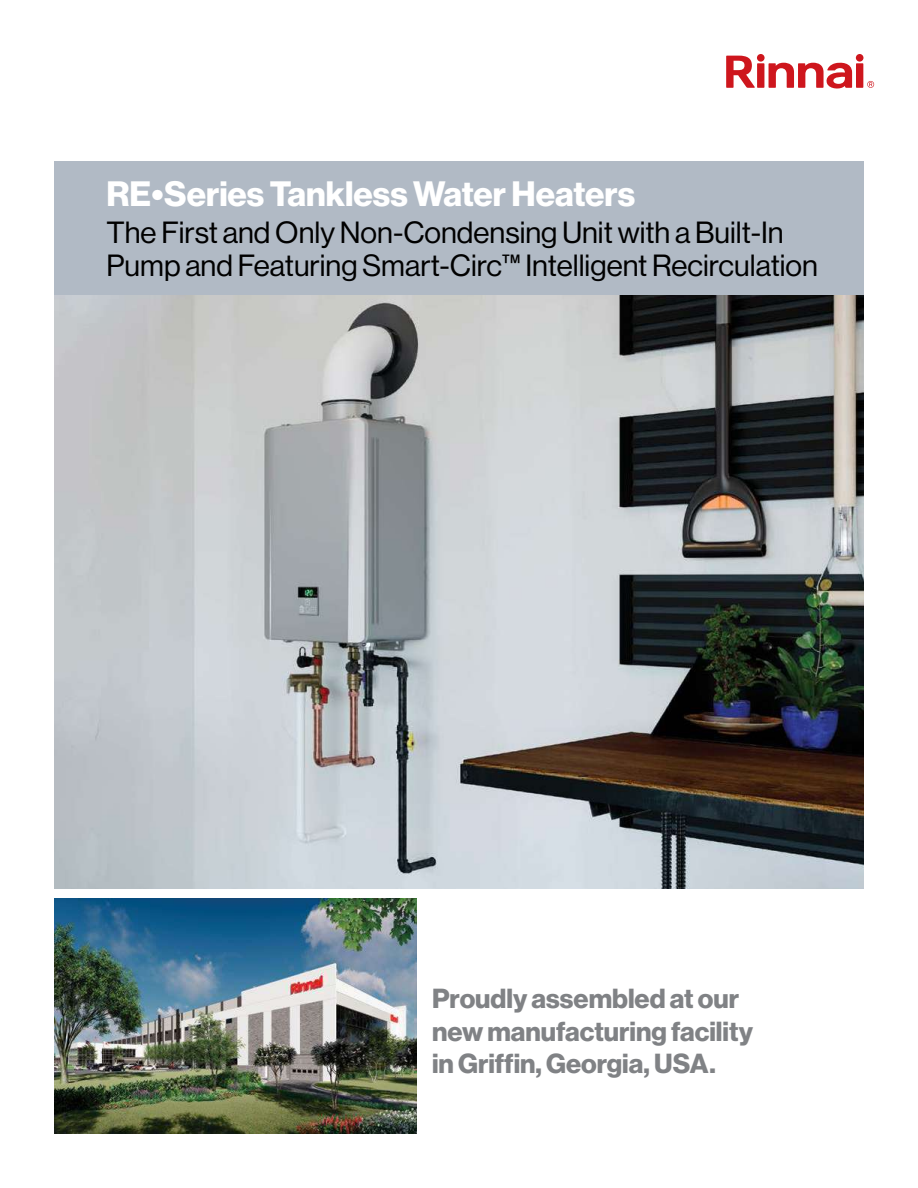
<style>
.page{position:relative;width:918px;height:1188px;background:#fff}
.page>*{position:absolute;margin:0;border:0;box-sizing:border-box;transform-origin:0 0}
.t1{font:34.5px "N Haas Grotesk DS Pro 75 Bd";color:#fff}
.t2{font:30px/33px "N Haas Grotesk DS Pro 55 Rg";color:#000}
.t3{font:27px/32.4px "N Haas Grotesk DS Pro 75 Bd";color:#808285}
</style>
<div class="page">
<img style="left:54px;top:898px;width:362px;height:236px">
<img style="left:54px;top:295px;width:810px;height:594px">
<div style="left:54px;top:161px;width:810px;height:134px;background:#b1bac5"></div>
<svg style="left:867px;top:81px;width:7px;height:7px"></svg>
<div style="left:757px;top:54px;width:8px;height:8px;background:#ce161d;border-radius:50%"></div>
<div style="left:757px;top:63px;width:7px;height:25px;background:#ce161d"></div>
<div style="left:856px;top:54px;width:7px;height:8px;background:#ce161d;border-radius:50%"></div>
<div style="left:856px;top:63px;width:7px;height:25px;background:#ce161d"></div>
<svg style="left:726px;top:56px;width:29px;height:32px"></svg>
<svg style="left:769px;top:62px;width:83px;height:27px"></svg>
<p class="t1" style="left:106px;top:173px;width:530px">RE•Series Tankless Water Heaters</p>
<p class="t2" style="left:106px;top:216px;width:713px">The First and Only Non-Condensing Unit with a Built-In<br>Pump and Featuring Smart-Circ™ Intelligent Recirculation</p>
<p class="t3" style="left:432px;top:983px;width:323px">Proudly assembled at our new manufacturing facility in Griffin, Georgia, USA.</p>
</div>
